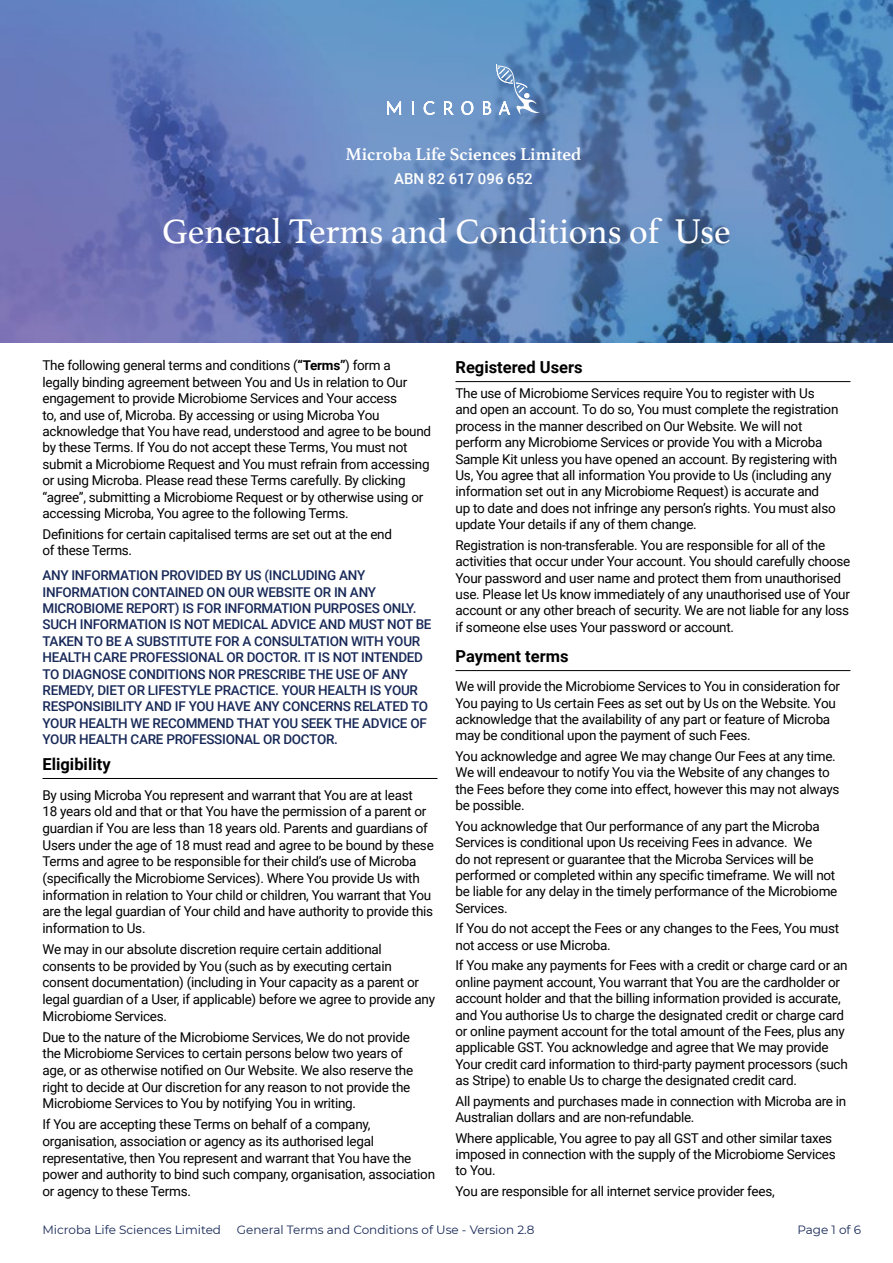
<style>
.page{position:relative;width:893px;height:1263px;background:#fff}
.page>*{position:absolute;margin:0;border:0;box-sizing:border-box;transform-origin:0 0}
.t1{font:36px "Athelas";color:#fff}
.t2{font:700 18px "Athelas";color:#fff}
.t3{font:700 16.5px "Roboto";color:#000}
.t4{font:500 15px "Roboto";color:#fff}
.t5{font:13.5px/16.4px "Roboto";letter-spacing:-.02em;color:#000}
.t6{font:500 13.5px/16.4px "Roboto";letter-spacing:-.02em;color:#182958}
.t7{font:12px "Montserrat";color:#182958}
.s1{font-weight:700}
</style>
<div class="page">
<img style="left:0;top:0;width:893px;height:342px">
<svg style="left:387px;top:64px;width:153px;height:51px;background:#759dca"></svg>
<hr style="left:43px;top:778px;width:394px;height:1px;background:#000">
<hr style="left:455px;top:381px;width:395px;height:1px;background:#000">
<hr style="left:455px;top:670px;width:395px;height:1px;background:#000">
<h2 class="t2" style="left:345px;top:140px;width:237px">Microba Life Sciences Limited</h2>
<p class="t4" style="left:394px;top:168px;width:140px">ABN 82 617 096 652</p>
<h1 class="t1" style="left:162px;top:203px;width:570px">General Terms and Conditions of Use</h1>
<p class="t5" style="left:43px;top:357px;width:390px">The following general terms and conditions (<span class="s1">“Terms”</span>) form a<br>legally binding agreement between You and Us in relation to Our engagement to provide Microbiome Services and Your access<br>to, and use of, Microba. By accessing or using Microba You acknowledge that You have read, understood and agree to be bound by these Terms. If You do not accept these Terms, You must not submit a Microbiome Request and You must refrain from accessing or using Microba. Please read these Terms carefully. By clicking “agree”, submitting a Microbiome Request or by otherwise using or accessing Microba, You agree to the following Terms.</p>
<p class="t5" style="left:43px;top:525px;width:351px">Definitions for certain capitalised terms are set out at the end of these Terms.</p>
<p class="t6" style="left:43px;top:567px;width:391px">ANY INFORMATION PROVIDED BY US (INCLUDING ANY INFORMATION CONTAINED ON OUR WEBSITE OR IN ANY MICROBIOME REPORT) IS FOR INFORMATION PURPOSES ONLY.<br>SUCH INFORMATION IS NOT MEDICAL ADVICE AND MUST NOT BE TAKEN TO BE A SUBSTITUTE FOR A CONSULTATION WITH YOUR HEALTH CARE PROFESSIONAL OR DOCTOR. IT IS NOT INTENDED TO DIAGNOSE CONDITIONS NOR PRESCRIBE THE USE OF ANY REMEDY, DIET OR LIFESTYLE PRACTICE. YOUR HEALTH IS YOUR RESPONSIBILITY AND IF YOU HAVE ANY CONCERNS RELATED TO YOUR HEALTH WE RECOMMEND THAT YOU SEEK THE ADVICE OF YOUR HEALTH CARE PROFESSIONAL OR DOCTOR.</p>
<p class="t3" style="left:43px;top:752px;width:70px">Eligibility</p>
<p class="t5" style="left:43px;top:786px;width:393px">By using Microba You represent and warrant that You are at least<br>18 years old and that or that You have the permission of a parent or guardian if You are less than 18 years old. Parents and guardians of Users under the age of 18 must read and agree to be bound by these Terms and agree to be responsible for their child’s use of Microba (specifically the Microbiome Services). Where You provide Us with information in relation to Your child or children, You warrant that You are the legal guardian of Your child and have authority to provide this information to Us.</p>
<p class="t5" style="left:43px;top:940px;width:394px">We may in our absolute discretion require certain additional consents to be provided by You (such as by executing certain consent documentation) (including in Your capacity as a parent or legal guardian of a User, if applicable) before we agree to provide any Microbiome Services.</p>
<p class="t5" style="left:43px;top:1028px;width:372px">Due to the nature of the Microbiome Services, We do not provide the Microbiome Services to certain persons below two years of age, or as otherwise notified on Our Website. We also reserve the right to decide at Our discretion for any reason to not provide the Microbiome Services to You by notifying You in writing.</p>
<p class="t5" style="left:43px;top:1116px;width:394px">If You are accepting these Terms on behalf of a company, organisation, association or agency as its authorised legal representative, then You represent and warrant that You have the power and authority to bind such company, organisation, association or agency to these Terms.</p>
<p class="t3" style="left:455px;top:355px;width:129px">Registered Users</p>
<p class="t5" style="left:455px;top:385px;width:385px">The use of Microbiome Services require You to register with Us and open an account. To do so, You must complete the registration process in the manner described on Our Website. We will not perform any Microbiome Services or provide You with a Microba Sample Kit unless you have opened an account. By registering with Us, You agree that all information You provide to Us (including any information set out in any Microbiome Request) is accurate and<br>up to date and does not infringe any person’s rights. You must also update Your details if any of them change.</p>
<p class="t5" style="left:455px;top:536px;width:396px">Registration is non-transferable. You are responsible for all of the activities that occur under Your account. You should carefully choose Your password and user name and protect them from unauthorised use. Please let Us know immediately of any unauthorised use of Your account or any other breach of security. We are not liable for any loss if someone else uses Your password or account.</p>
<p class="t3" style="left:455px;top:644px;width:115px">Payment terms</p>
<p class="t5" style="left:455px;top:678px;width:386px">We will provide the Microbiome Services to You in consideration for You paying to Us certain Fees as set out by Us on the Website. You acknowledge that the availability of any part or feature of Microba may be conditional upon the payment of such Fees.</p>
<p class="t5" style="left:455px;top:748px;width:385px">You acknowledge and agree We may change Our Fees at any time.<br>We will endeavour to notify You via the Website of any changes to the Fees before they come into effect, however this may not always be possible.</p>
<p class="t5" style="left:455px;top:817px;width:383px">You acknowledge that Our performance of any part the Microba Services is conditional upon Us receiving Fees in advance. We<br>do not represent or guarantee that the Microba Services will be performed or completed within any specific timeframe. We will not be liable for any delay in the timely performance of the Microbiome Services.</p>
<p class="t5" style="left:455px;top:920px;width:385px">If You do not accept the Fees or any changes to the Fees, You must not access or use Microba.</p>
<p class="t5" style="left:455px;top:957px;width:394px">If You make any payments for Fees with a credit or charge card or an online payment account, You warrant that You are the cardholder or account holder and that the billing information provided is accurate, and You authorise Us to charge the designated credit or charge card or online payment account for the total amount of the Fees, plus any applicable GST. You acknowledge and agree that We may provide Your credit card information to third-party payment processors (such as Stripe) to enable Us to charge the designated credit card.</p>
<p class="t5" style="left:455px;top:1092px;width:392px">All payments and purchases made in connection with Microba are in<br>Australian dollars and are non-refundable.</p>
<p class="t5" style="left:455px;top:1129px;width:382px">Where applicable, You agree to pay all GST and other similar taxes imposed in connection with the supply of the Microbiome Services to You.</p>
<p class="t5" style="left:455px;top:1182px;width:321px">You are responsible for all internet service provider fees,</p>
<p class="t7" style="left:43px;top:1221px;width:180px">Microba Life Sciences Limited</p>
<p class="t7" style="left:237px;top:1221px;width:299px">General Terms and Conditions of Use - Version 2.8</p>
<p class="t7" style="left:797px;top:1221px;width:65px">Page 1 of 6</p>
</div>
